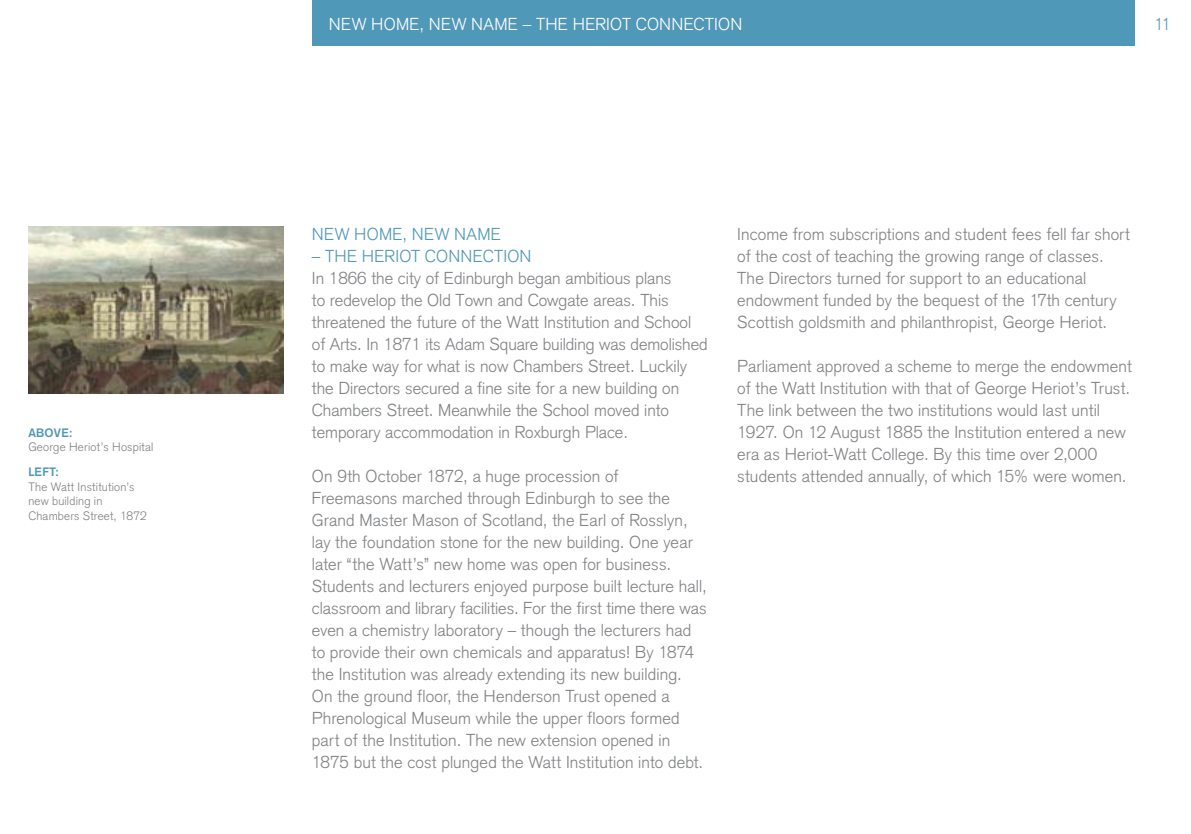
<style>
.page{position:relative;width:1191px;height:834px;background:#fff}
.page>*{position:absolute;margin:0;border:0;box-sizing:border-box;transform-origin:0 0}
.t1{font:300 17px/22px "Akzidenz Grotesk";letter-spacing:.01em;color:#808285}
.t2{font:300 17px "Akzidenz Grotesk";letter-spacing:.015em;color:#5098b7}
.t3{font:300 17px "Akzidenz Grotesk";letter-spacing:.015em;color:#fff}
.t4{font:300 12px/14.4px "Akzidenz Grotesk";letter-spacing:.02em;color:#808285}
.t5{font:700 12px "Akzidenz Grotesk";color:#5098b7}
</style>
<div class="page">
<img style="left:28px;top:227px;width:255px;height:166px">
<div style="left:312px;top:0;width:822px;height:45px;background:#5098b7"></div>
<p class="t5" style="left:28px;top:425px;width:17px">ABOVE</p>
<p class="t5" style="left:69px;top:425px;width:5px">:</p>
<p class="t4" style="left:28px;top:440px;width:127px">George Heriot’s Hospital</p>
<p class="t5" style="left:28px;top:465px;width:32px">LEFT:</p>
<p class="t4" style="left:28px;top:479px;width:120px">The Watt Institution’s new building in<br>Chambers Street, 1872</p>
<p class="t3" style="left:329px;top:14px;width:415px">New home, New Name – The Heriot Connection</p>
<p class="t2" style="left:1154px;top:14px;width:18px">11</p>
<p class="t2" style="left:312px;top:224px;width:191px">New home, New Name</p>
<p class="t2" style="left:312px;top:246px;width:221px">– The Heriot Connection</p>
<p class="t1" style="left:312px;top:267px;width:397px">In 1866 the city of Edinburgh began ambitious plans<br>to redevelop the Old Town and Cowgate areas. This threatened the future of the Watt Institution and School of Arts. In 1871 its Adam Square building was demolished to make way for what is now Chambers Street. Luckily the Directors secured a fine site for a new building on Chambers Street. Meanwhile the School moved into temporary accommodation in Roxburgh Place.</p>
<p class="t1" style="left:312px;top:465px;width:396px">On 9th October 1872, a huge procession of Freemasons marched through Edinburgh to see the Grand Master Mason of Scotland, the Earl of Rosslyn, lay the foundation stone for the new building. One year later “the Watt’s” new home was open for business.<br>Students and lecturers enjoyed purpose built lecture hall, classroom and library facilities. For the first time there was even a chemistry laboratory – though the lecturers had to provide their own chemicals and apparatus! By 1874 the Institution was already extending its new building.<br>On the ground floor, the Henderson Trust opened a Phrenological Museum while the upper floors formed part of the Institution. The new extension opened in 1875 but the cost plunged the Watt Institution into debt.</p>
<p class="t1" style="left:737px;top:223px;width:394px">Income from subscriptions and student fees fell far short of the cost of teaching the growing range of classes.<br>The Directors turned for support to an educational endowment funded by the bequest of the 17th century Scottish goldsmith and philanthropist, George Heriot.</p>
<p class="t1" style="left:737px;top:355px;width:396px">Parliament approved a scheme to merge the endowment of the Watt Institution with that of George Heriot’s Trust.<br>The link between the two institutions would last until 1927. On 12 August 1885 the Institution entered a new era as Heriot‑Watt College. By this time over 2,000 students attended annually, of which 15% were women.</p>
</div>
